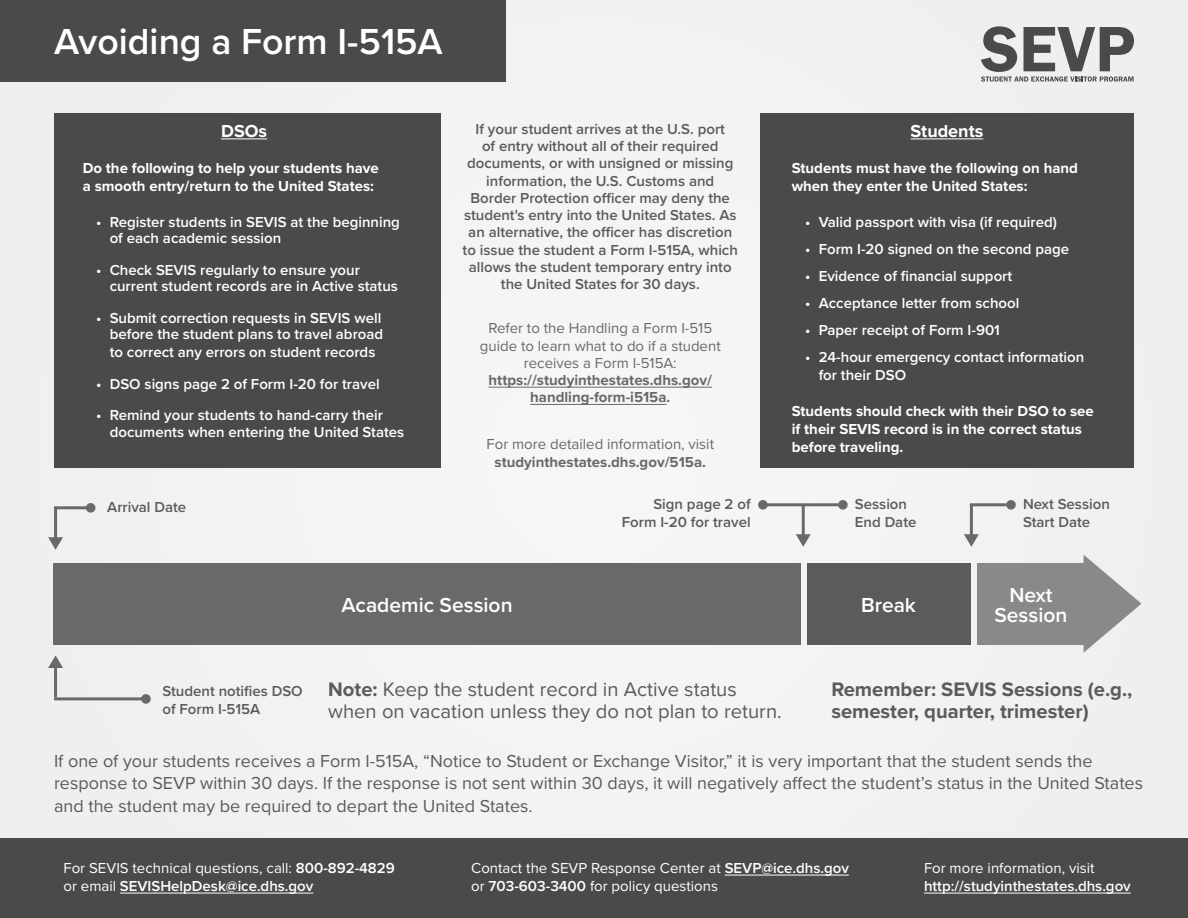
<style>
.page{position:relative;width:1188px;height:918px;background:#f2f2f2}
.page>*{position:absolute;margin:0;border:0;box-sizing:border-box;transform-origin:0 0}
.t1{font:600 37.5px "Proxima Nova";color:#fff}
.t2{font:600 21px "Proxima Nova";color:#fff}
.t3{font:20.25px "Proxima Nova";color:#5b5b5b}
.t4{font:700 20.25px/22.5px "Proxima Nova";color:#5b5b5b}
.t5{font:18px/22.5px "Proxima Nova";color:#5b5b5b}
.t6{font:700 18px "Proxima Nova";color:#fff}
.t7{font:600 15px/16.5px "Proxima Nova";color:#fff}
.t8{font:600 15px/17.2px "Proxima Nova";color:#5b5b5b;text-align:center}
.t9{font:700 15px/18px "Proxima Nova";color:#fff}
.t10{font:15px/18px "Proxima Nova";color:#fff}
.t11{font:15px/17.2px "Proxima Nova";color:#696969;text-align:center}
.t12{font:700 15px/17.2px "Proxima Nova";color:#696969;text-align:center}
.s1{font-weight:700}
.s2{font-weight:600}
</style>
<div class="page">
<div style="left:0;top:839px;width:1188px;height:79px;background:#4a4a4a"></div>
<hr style="left:120px;top:893px;width:193px;height:1px;background:#fff">
<hr style="left:725px;top:875px;width:124px;height:1px;background:#fff">
<hr style="left:924px;top:893px;width:207px;height:1px;background:#fff">
<svg style="left:981px;top:26px;width:153px;height:56px"></svg>
<div style="left:0;top:0;width:506px;height:81px;background:#4a4a4a"></div>
<div style="left:54px;top:113px;width:387px;height:354px;background:#4a4a4a"></div>
<div style="left:760px;top:113px;width:374px;height:354px;background:#4a4a4a"></div>
<hr style="left:221px;top:139px;width:46px;height:1px;background:#fff">
<hr style="left:911px;top:139px;width:72px;height:1px;background:#fff">
<hr style="left:489px;top:387px;width:223px;height:1px;background:#696969">
<hr style="left:530px;top:404px;width:137px;height:1px;background:#696969">
<div style="left:53px;top:563px;width:748px;height:81px;background:#696969"></div>
<div style="left:807px;top:563px;width:163px;height:81px;background:#5b5b5b"></div>
<div style="left:977px;top:563px;width:114px;height:81px;background:#898989"></div>
<svg style="left:1084px;top:555px;width:58px;height:97px"></svg>
<hr style="left:54px;top:697px;width:88px;height:3px;background:#696969">
<hr style="left:54px;top:506px;width:37px;height:3px;background:#696969">
<hr style="left:802px;top:503px;width:36px;height:3px;background:#696969">
<hr style="left:970px;top:503px;width:36px;height:3px;background:#696969">
<hr style="left:766px;top:503px;width:37px;height:3px;background:#696969">
<hr style="left:54px;top:667px;width:3px;height:30px;background:#696969">
<hr style="left:54px;top:508px;width:3px;height:30px;background:#696969">
<hr style="left:802px;top:505px;width:3px;height:30px;background:#696969">
<hr style="left:970px;top:505px;width:3px;height:30px;background:#696969">
<svg style="left:48px;top:655px;width:15px;height:13px"></svg>
<svg style="left:48px;top:537px;width:15px;height:13px"></svg>
<svg style="left:796px;top:534px;width:15px;height:13px"></svg>
<svg style="left:964px;top:534px;width:15px;height:13px"></svg>
<div style="left:141px;top:694px;width:10px;height:10px;background:#696969;border-radius:50%"></div>
<div style="left:86px;top:503px;width:9px;height:10px;background:#696969;border-radius:50%"></div>
<div style="left:838px;top:500px;width:10px;height:10px;background:#696969;border-radius:50%"></div>
<div style="left:1006px;top:500px;width:10px;height:10px;background:#696969;border-radius:50%"></div>
<div style="left:758px;top:500px;width:10px;height:10px;background:#696969;border-radius:50%"></div>
<p class="t1" style="left:54px;top:19px;width:390px">Avoiding a Form I-515A</p>
<p class="t6" style="left:221px;top:120px;width:48px">DSOs</p>
<p class="t9" style="left:83px;top:159px;width:298px">Do the following to help your students have a smooth entry/return to the United States:</p>
<p class="t7" style="left:110px;top:214px;width:292px;text-indent:-14px">• Register students in SEVIS at the beginning of each academic session</p>
<p class="t7" style="left:110px;top:262px;width:290px;text-indent:-14px">• Check SEVIS regularly to ensure your current student records are in Active status</p>
<p class="t7" style="left:96px;top:310px;width:289px;text-align:right">• Submit correction requests in SEVIS well before the student plans to travel abroad</p>
<p class="t7" style="left:110px;top:344px;width:267px">to correct any errors on student records</p>
<p class="t7" style="left:96px;top:376px;width:285px">• DSO signs page 2 of Form I-20 for travel</p>
<p class="t7" style="left:110px;top:407px;width:296px;text-indent:-14px">• Remind your students to hand-carry their documents when entering the United States</p>
<p class="t8" style="left:463px;top:121px;width:277px">If your student arrives at the U.S. port<br>of entry without all of their required documents, or with unsigned or missing information, the U.S. Customs and Border Protection officer may deny the student's entry into the United States. As an alternative, the officer has discretion to issue the student a Form I-515A, which allows the student temporary entry into the United States for 30 days.</p>
<p class="t11" style="left:480px;top:320px;width:242px">Refer to the Handling a Form I-515 guide to learn what to do if a student receives a Form I-515A:</p>
<p class="t12" style="left:489px;top:372px;width:225px">https://studyinthestates.dhs.gov/ handling-form-i515a.</p>
<p class="t11" style="left:487px;top:436px;width:229px">For more detailed information, visit</p>
<p class="t12" style="left:495px;top:454px;width:213px">studyinthestates.dhs.gov/515a.</p>
<p class="t6" style="left:911px;top:120px;width:74px">Students</p>
<p class="t9" style="left:792px;top:159px;width:288px">Students must have the following on hand when they enter the United States:</p>
<p class="t7" style="left:805px;top:214px;width:253px">• Valid passport with visa (if required)</p>
<p class="t7" style="left:805px;top:241px;width:266px">• Form I-20 signed on the second page</p>
<p class="t7" style="left:805px;top:268px;width:209px">• Evidence of financial support</p>
<p class="t7" style="left:805px;top:295px;width:216px">• Acceptance letter from school</p>
<p class="t7" style="left:805px;top:322px;width:196px">• Paper receipt of Form I-901</p>
<p class="t7" style="left:819px;top:348px;width:267px;line-height:18px;text-indent:-14px">• 24-hour emergency contact information for their DSO</p>
<p class="t9" style="left:792px;top:402px;width:304px">Students should check with their DSO to see if their SEVIS record is in the correct status before traveling.</p>
<p class="t8" style="left:107px;top:499px;width:81px">Arrival Date</p>
<p class="t8" style="left:855px;top:496px;width:54px">Session</p>
<p class="t8" style="left:855px;top:514px;width:63px">End Date</p>
<p class="t8" style="left:622px;top:496px;width:130px;line-height:18px;text-align:right">Sign page 2 of<br>Form I-20 for travel</p>
<p class="t2" style="left:341px;top:592px;width:173px">Academic Session</p>
<p class="t2" style="left:861px;top:592px;width:56px">Break</p>
<p class="t8" style="left:1023px;top:496px;width:88px">Next Session</p>
<p class="t8" style="left:1023px;top:514px;width:69px">Start Date</p>
<p class="t2" style="left:1009px;top:583px;width:45px">Next</p>
<p class="t2" style="left:994px;top:602px;width:74px">Session</p>
<p class="t8" style="left:162px;top:682px;width:142px;line-height:18px;text-align:left">Student notifies DSO of Form I-515A</p>
<p class="t3" style="left:328px;top:677px;width:410px"><span class="s1">Note:</span> Keep the student record in Active status</p>
<p class="t3" style="left:328px;top:699px;width:455px">when on vacation unless they do not plan to return.</p>
<p class="t4" style="left:831px;top:678px;width:303px">Remember: SEVIS Sessions (e.g., semester, quarter, trimester)</p>
<p class="t5" style="left:54px;top:750px;width:1091px">If one of your students receives a Form I-515A, “Notice to Student or Exchange Visitor,” it is very important that the student sends the response to SEVP within 30 days. If the response is not sent within 30 days, it will negatively affect the student’s status in the United States and the student may be required to depart the United States.</p>
<p class="t10" style="left:63px;top:859px;width:333px">For SEVIS technical questions, call: <span class="s2">800-892-4829 </span>or email <span class="s2">SEVISHelpDesk@ice.dhs.gov</span></p>
<p class="t10" style="left:471px;top:859px;width:379px">Contact the SEVP Response Center at <span class="s2">SEVP@ice.dhs.gov </span>or <span class="s2">703-603-3400</span> for policy questions</p>
<p class="t10" style="left:924px;top:859px;width:172px">For more information, visit</p>
<p class="t7" style="left:924px;top:878px;width:208px">http://studyinthestates.dhs.gov</p>
</div>
